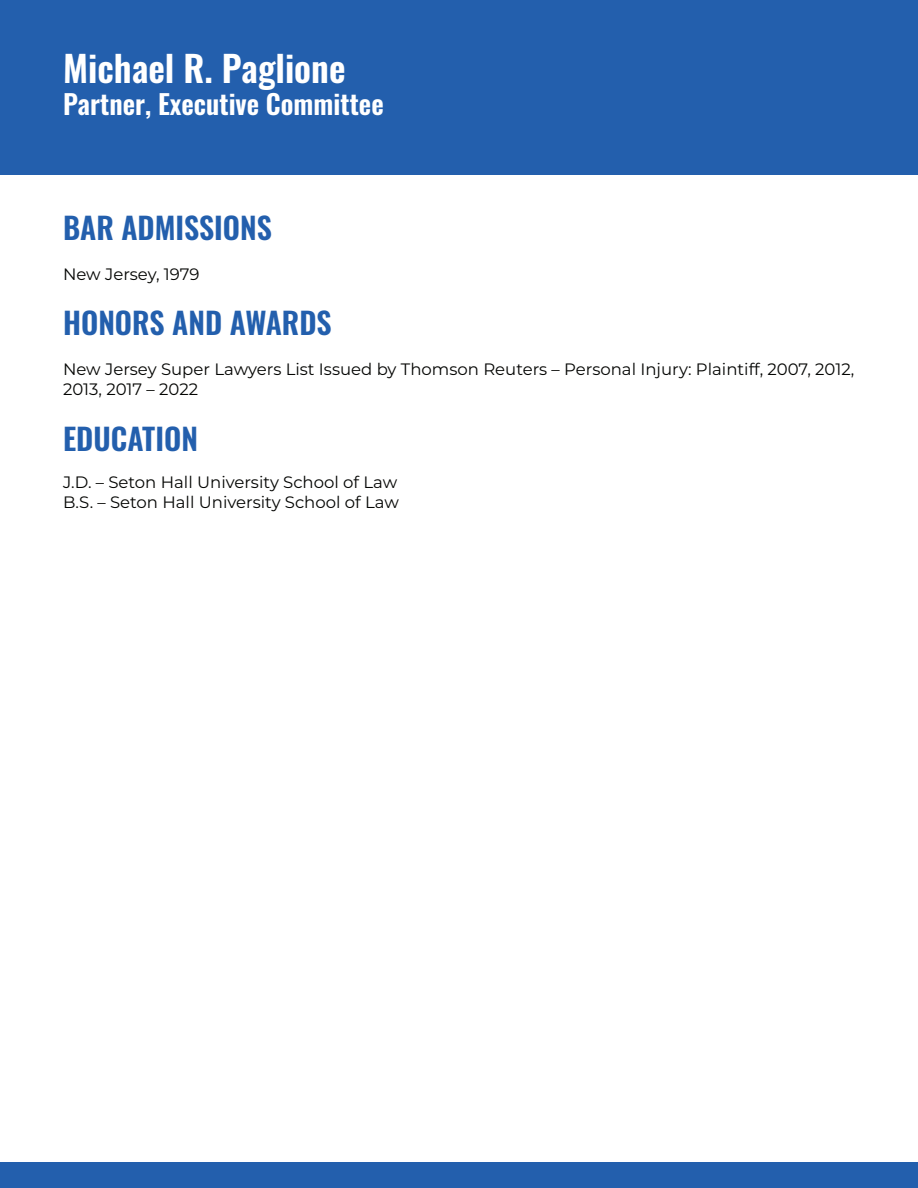
<style>
.page{position:relative;width:918px;height:1188px;background:#fff}
.page>*{position:absolute;margin:0;border:0;box-sizing:border-box;transform-origin:0 0}
.t1{font:600 36px "Oswald";color:#fff}
.t2{font:600 30px "Oswald";color:#235fad}
.t3{font:600 27px "Oswald";color:#fff}
.t4{font:16.5px/19.8px "Montserrat";color:#040503}
</style>
<div class="page">
<div style="left:0;top:1163px;width:918px;height:25px;background:#235fad"></div>
<div style="left:0;top:0;width:918px;height:174px;background:#235fad"></div>
<h1 class="t1" style="left:63px;top:49px;width:284px">Michael R. Paglione</h1>
<h3 class="t3" style="left:63px;top:90px;width:322px">Partner, Executive Committee</h3>
<h2 class="t2" style="left:63px;top:212px;width:210px">BAR ADMISSIONS</h2>
<p class="t4" style="left:63px;top:263px;width:138px">New Jersey, 1979</p>
<h2 class="t2" style="left:63px;top:308px;width:270px">HONORS AND AWARDS</h2>
<p class="t4" style="left:63px;top:359px;width:793px">New Jersey Super Lawyers List Issued by Thomson Reuters – Personal Injury: Plaintiff, 2007, 2012,<br>2013, 2017 – 2022</p>
<h2 class="t2" style="left:63px;top:423px;width:136px">EDUCATION</h2>
<p class="t4" style="left:63px;top:472px;width:337px">J.D. – Seton Hall University School of Law<br>B.S. – Seton Hall University School of Law</p>
</div>
